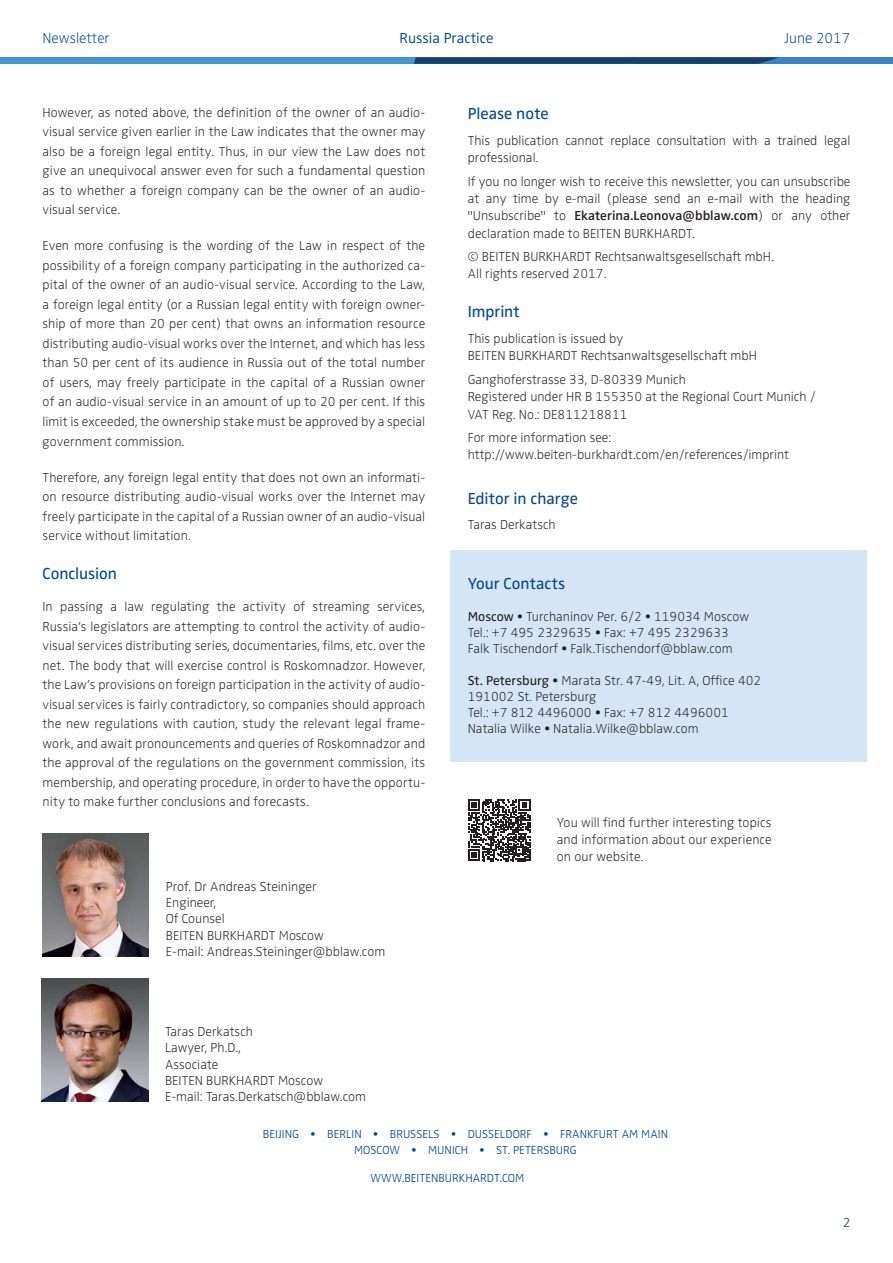
<style>
.page{position:relative;width:893px;height:1263px;background:#fff}
.page>*{position:absolute;margin:0;border:0;box-sizing:border-box;transform-origin:0 0}
._3-Überschrift_11_pt{font:16.5px "Zwo OT";color:#01478d}
._1-Überschrift_17_pt{font:16.5px "Zwo OT";letter-spacing:-.005em;color:#01478d}
.t1{font:300 expanded 15px "Zwo OT";color:#01478d}
.t2{font:300 15px "Zwo OT";color:#01478d}
.Editorial_Fließtext{font:300 expanded 13.5px/19.5px "Zwo OT";letter-spacing:.01em;color:#231f20;text-align:justify}
.Fließtext_9_pt{font:300 expanded 13.5px "Zwo OT";color:#231f20}
.Ansprechpartner_9_pt{font:300 expanded 13.5px "Zwo OT";color:#231f20}
._5-Überschrift_9_pt{font:300 expanded 13.5px "Zwo OT";color:#231f20}
.Fließtext_9_pt-2{font:600 13.5px "Zwo OT";color:#231f20}
.t3{font:300 13.5px "Zwo OT";color:#153f6e}
.t4{font:300 12px "Zwo OT";color:#01478d}
.s1{font-weight:300;font-stretch:expanded}
.s2{font-weight:400;font-stretch:normal}
</style>
<div class="page">
<div style="left:0;top:57px;width:893px;height:7px;background:#3b82c4"></div>
<svg style="left:0;top:57px;width:779px;height:7px"></svg>
<div style="left:450px;top:550px;width:417px;height:212px;background:#d6e5f5"></div>
<img style="left:42px;top:978px;width:106px;height:124px">
<img style="left:43px;top:833px;width:106px;height:123px">
<svg style="left:468px;top:799px;width:62px;height:62px"></svg>
<p class="t1" style="left:43px;top:29px;width:69px">Newsletter</p>
<p class="t2" style="left:400px;top:29px;width:95px">Russia Practice</p>
<p class="t1" style="left:784px;top:29px;width:68px">June 2017</p>
<p class="Editorial_Fließtext" style="left:43px;top:103px;width:384px">However, as noted above, the definition of the owner of an audio&shy;visual service given earlier in the Law indicates that the owner may also be a foreign legal entity. Thus, in our view the Law does not give an unequivocal answer even for such a fundamental question as to whether a foreign company can be the owner of an audio&shy;visual service.</p>
<p class="Editorial_Fließtext" style="left:43px;top:236px;width:384px">Even more confusing is the wording of the Law in respect of the possibility of a foreign company participating in the authorized ca&shy;pital of the owner of an audio-visual service. According to the Law, a foreign legal entity (or a Russian legal entity with foreign owner&shy;ship of more than 20 per cent) that owns an information resource distributing audio-visual works over the Internet, and which has less than 50 per cent of its audience in Russia out of the total number of users, may freely participate in the capital of a Russian owner of an audio-visual service in an amount of up to 20 per cent. If this limit is exceeded, the ownership stake must be approved by a special government commission.</p>
<p class="Editorial_Fließtext" style="left:43px;top:468px;width:384px">Therefore, any foreign legal entity that does not own an informati&shy;on resource distributing audio-visual works over the Internet may freely participate in the capital of a Russian owner of an audio-visual service without limitation.</p>
<p class="_1-Überschrift_17_pt" style="left:43px;top:564px;width:76px">Conclusion</p>
<p class="Editorial_Fließtext" style="left:43px;top:597px;width:384px">In passing a law regulating the activity of streaming services, Russia’s legislators are attempting to control the activity of audio&shy;visual services distributing series, documentaries, films, etc. over the net. The body that will exercise control is Roskomnadzor. However, the Law’s provisions on foreign participation in the activity of audio&shy;visual services is fairly contradictory, so companies should approach the new regulations with caution, study the relevant legal frame&shy;work, and await pronouncements and queries of Roskomnadzor and the approval of the regulations on the government commission, its membership, and operating procedure, in order to have the opportu&shy;nity to make further conclusions and forecasts.</p>
<p class="_5-Überschrift_9_pt" style="left:166px;top:879px;width:152px">Prof. Dr Andreas Steininger</p>
<p class="_5-Überschrift_9_pt" style="left:166px;top:895px;width:52px">Engineer,</p>
<p class="_5-Überschrift_9_pt" style="left:166px;top:911px;width:60px">Of Counsel</p>
<p class="_5-Überschrift_9_pt" style="left:166px;top:927px;width:160px">BEITEN BURKHARDT Moscow</p>
<p class="_5-Überschrift_9_pt" style="left:166px;top:944px;width:221px">E-mail: Andreas.Steininger@bblaw.com</p>
<p class="_5-Überschrift_9_pt" style="left:165px;top:1024px;width:89px">Taras Derkatsch</p>
<p class="_5-Überschrift_9_pt" style="left:165px;top:1040px;width:77px">Lawyer, Ph.D.,</p>
<p class="_5-Überschrift_9_pt" style="left:165px;top:1056px;width:55px">Associate</p>
<p class="_5-Überschrift_9_pt" style="left:165px;top:1072px;width:160px">BEITEN BURKHARDT Moscow</p>
<p class="_5-Überschrift_9_pt" style="left:165px;top:1089px;width:203px">E-mail: Taras.Derkatsch@bblaw.com</p>
<p class="_3-Überschrift_11_pt" style="left:468px;top:104px;width:82px">Please note</p>
<p class="Fließtext_9_pt" style="left:468px;top:133px;width:384px">This publication cannot replace consultation with a trained legal</p>
<p class="Fließtext_9_pt" style="left:468px;top:150px;width:72px">professional.</p>
<p class="Fließtext_9_pt" style="left:468px;top:174px;width:384px">If you no longer wish to receive this newsletter, you can unsubscribe</p>
<p class="Fließtext_9_pt" style="left:468px;top:191px;width:384px">at any time by e-mail (please send an e-mail with the heading</p>
<p class="Fließtext_9_pt-2" style="left:468px;top:208px;width:384px"><span class="s1">"Unsubscribe" to</span> Ekaterina.Leonova@bblaw.com<span class="s1">) or any other</span></p>
<p class="Fließtext_9_pt" style="left:468px;top:225px;width:229px">declaration made to BEITEN BURKHARDT.</p>
<p class="Fließtext_9_pt" style="left:468px;top:249px;width:308px">© BEITEN BURKHARDT Rechtsanwaltsgesellschaft mbH.</p>
<p class="Fließtext_9_pt" style="left:468px;top:266px;width:140px">All rights reserved 2017.</p>
<p class="_3-Überschrift_11_pt" style="left:468px;top:302px;width:54px">Imprint</p>
<p class="Fließtext_9_pt" style="left:468px;top:331px;width:157px">This publication is issued by</p>
<p class="Fließtext_9_pt" style="left:468px;top:348px;width:291px">BEITEN BURKHARDT Rechtsanwaltsgesellschaft mbH</p>
<p class="Fließtext_9_pt" style="left:468px;top:372px;width:220px">Ganghoferstrasse 33, D-80339 Munich</p>
<p class="Fließtext_9_pt" style="left:468px;top:389px;width:349px">Registered under HR B 155350 at the Regional Court Munich /</p>
<p class="Fließtext_9_pt" style="left:468px;top:406px;width:161px">VAT Reg. No.: DE811218811</p>
<p class="Fließtext_9_pt" style="left:468px;top:430px;width:145px">For more information see:</p>
<p class="Fließtext_9_pt" style="left:468px;top:447px;width:323px">http://www.beiten-burkhardt.com/en/references/imprint</p>
<p class="_3-Überschrift_11_pt" style="left:468px;top:489px;width:112px">Editor in charge</p>
<p class="_5-Überschrift_9_pt" style="left:468px;top:516px;width:89px">Taras Derkatsch</p>
<p class="_3-Überschrift_11_pt" style="left:468px;top:574px;width:99px">Your Contacts</p>
<p class="Ansprechpartner_9_pt" style="left:468px;top:609px;width:283px"><span class="s2">Moscow</span> • Turchaninov Per. 6/2 • 119034 Moscow</p>
<p class="Ansprechpartner_9_pt" style="left:468px;top:625px;width:263px">Tel.: +7 495 2329635 • Fax: +7 495 2329633</p>
<p class="Ansprechpartner_9_pt" style="left:468px;top:641px;width:267px">Falk Tischendorf • Falk.Tischendorf@bblaw.com</p>
<p class="Ansprechpartner_9_pt" style="left:468px;top:673px;width:295px"><span class="s2">St. Petersburg</span> • Marata Str. 47-49, Lit. A, Office 402</p>
<p class="Ansprechpartner_9_pt" style="left:468px;top:689px;width:130px">191002 St. Petersburg</p>
<p class="Ansprechpartner_9_pt" style="left:468px;top:705px;width:263px">Tel.: +7 812 4496000 • Fax: +7 812 4496001</p>
<p class="Ansprechpartner_9_pt" style="left:468px;top:721px;width:232px">Natalia Wilke • Natalia.Wilke@bblaw.com</p>
<p class="Editorial_Fließtext" style="left:557px;top:813px;width:216px">You will find further interesting topics</p>
<p class="Editorial_Fließtext" style="left:557px;top:830px;width:216px">and information about our experience</p>
<p class="Editorial_Fließtext" style="left:557px;top:847px;width:88px">on our website.</p>
<p class="t4" style="left:263px;top:1127px;width:407px">BEIJING • BERLIN • BRUSSELS • DUSSELDORF • FRANKFURT AM MAIN</p>
<p class="t4" style="left:354px;top:1143px;width:224px">MOSCOW • MUNICH • ST. PETERSBURG</p>
<p class="t4" style="left:371px;top:1171px;width:155px">WWW.BEITENBURKHARDT.COM</p>
<p class="t3" style="left:843px;top:1214px;width:9px">2</p>
</div>
